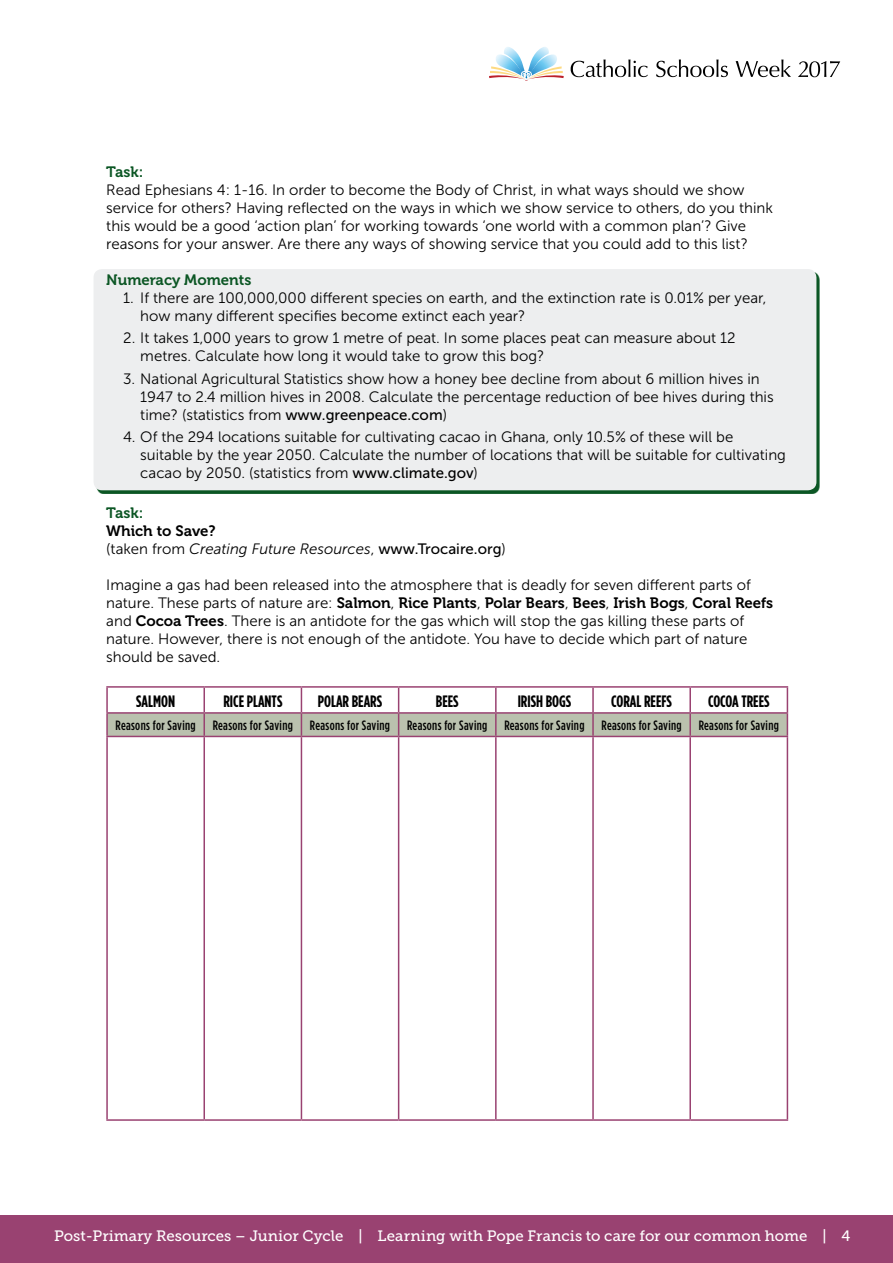
<style>
.page{position:relative;width:893px;height:1263px;background:#fff}
.page>*{position:absolute;margin:0;border:0;box-sizing:border-box;transform-origin:0 0}
.t1{font:700 condensed 16.5px "Gotham HTF";color:#000}
.t2{font:15px/18px "Museo Sans 300";color:#000}
.t3{font:15px "Museo 700";color:#000}
.t4{font:15px "Museo Slab 500";color:#fff}
.t5{font:italic 15px "Museo Sans 300";color:#000}
.t6{font:15px "Museo 700";color:#0b5624}
.t7{font:500 condensed 13.5px "Gotham HTF";letter-spacing:.025em;color:#000}
.s1{font-family:"Museo Sans 500"}
.s2{font-style:normal}
.s3{font-family:"Museo Sans 500";font-style:normal}
.s4{font-family:"Museo Sans 300"}
.s5{font-family:"Museo 700"}
</style>
<div class="page">
<svg style="left:571px;top:59px;width:77px;height:18px"></svg>
<svg style="left:656px;top:59px;width:72px;height:18px"></svg>
<svg style="left:736px;top:59px;width:55px;height:18px"></svg>
<svg style="left:489px;top:47px;width:75px;height:34px"></svg>
<svg style="left:798px;top:61px;width:42px;height:16px"></svg>
<div style="left:0;top:1215px;width:893px;height:48px;background:#994271"></div>
<div style="left:94px;top:269px;width:722px;height:221px;background:#edeeef;border-radius:9px"></div>
<hr style="left:106px;top:712px;width:98px;height:2px;background:#994271">
<hr style="left:106px;top:736px;width:98px;height:1px;background:#994271">
<hr style="left:204px;top:736px;width:97px;height:1px;background:#994271">
<hr style="left:301px;top:736px;width:98px;height:1px;background:#994271">
<hr style="left:399px;top:736px;width:97px;height:1px;background:#994271">
<hr style="left:496px;top:736px;width:97px;height:1px;background:#994271">
<hr style="left:593px;top:736px;width:97px;height:1px;background:#994271">
<hr style="left:690px;top:736px;width:98px;height:1px;background:#994271">
<hr style="left:106px;top:686px;width:98px;height:2px;background:#994271">
<hr style="left:106px;top:688px;width:2px;height:24px;background:#994271">
<hr style="left:106px;top:714px;width:2px;height:22px;background:#994271">
<hr style="left:106px;top:737px;width:2px;height:382px;background:#994271">
<hr style="left:106px;top:1119px;width:98px;height:2px;background:#994271">
<hr style="left:204px;top:686px;width:97px;height:2px;background:#994271">
<hr style="left:203px;top:737px;width:2px;height:382px;background:#994271">
<hr style="left:204px;top:1119px;width:97px;height:2px;background:#994271">
<hr style="left:301px;top:686px;width:98px;height:2px;background:#994271">
<hr style="left:301px;top:737px;width:1px;height:382px;background:#994271">
<hr style="left:301px;top:1119px;width:98px;height:2px;background:#994271">
<hr style="left:399px;top:686px;width:97px;height:2px;background:#994271">
<hr style="left:690px;top:686px;width:98px;height:2px;background:#994271">
<svg style="left:107px;top:688px;width:681px;height:48px"></svg>
<hr style="left:398px;top:737px;width:1px;height:382px;background:#994271">
<hr style="left:787px;top:737px;width:1px;height:382px;background:#994271">
<hr style="left:399px;top:1119px;width:97px;height:2px;background:#994271">
<hr style="left:690px;top:1119px;width:98px;height:2px;background:#994271">
<hr style="left:496px;top:686px;width:97px;height:2px;background:#994271">
<hr style="left:495px;top:688px;width:2px;height:24px;background:#994271">
<hr style="left:495px;top:714px;width:2px;height:22px;background:#994271">
<hr style="left:495px;top:737px;width:2px;height:382px;background:#994271">
<hr style="left:496px;top:1119px;width:97px;height:2px;background:#994271">
<hr style="left:593px;top:686px;width:97px;height:2px;background:#994271">
<hr style="left:592px;top:688px;width:2px;height:24px;background:#994271">
<hr style="left:689px;top:688px;width:2px;height:24px;background:#994271">
<hr style="left:592px;top:714px;width:2px;height:22px;background:#994271">
<hr style="left:689px;top:714px;width:2px;height:22px;background:#994271">
<hr style="left:592px;top:737px;width:2px;height:382px;background:#994271">
<hr style="left:689px;top:737px;width:2px;height:382px;background:#994271">
<hr style="left:593px;top:1119px;width:97px;height:2px;background:#994271">
<p class="t6" style="left:106px;top:164px;width:39px">Task:</p>
<p class="t2" style="left:106px;top:181px;width:668px">Read Ephesians 4: 1-16. In order to become the Body of Christ, in what ways should we show service for others? Having reflected on the ways in which we show service to others, do you think this would be a good ‘action plan’ for working towards ‘one world with a common plan’? Give reasons for your answer. Are there any ways of showing service that you could add to this list?</p>
<p class="t6" style="left:106px;top:272px;width:147px">Numeracy Moments</p>
<p class="t2" style="left:140px;top:289px;width:628px;text-indent:-17px">1. If there are 100,000,000 different species on earth, and the extinction rate is 0.01% per year, how many different specifies become extinct each year?</p>
<p class="t2" style="left:140px;top:329px;width:597px;text-indent:-17px">2. It takes 1,000 years to grow 1 metre of peat. In some places peat can measure about 12 metres. Calculate how long it would take to grow this bog?</p>
<p class="t2" style="left:140px;top:370px;width:635px;text-indent:-17px">3. National Agricultural Statistics show how a honey bee decline from about 6 million hives in<br>1947 to 2.4 million hives in 2008. Calculate the percentage reduction of bee hives during this time? (statistics from <span class="s1">www.greenpeace.com</span>)</p>
<p class="t2" style="left:140px;top:428px;width:647px;text-indent:-17px">4. Of the 294 locations suitable for cultivating cacao in Ghana, only 10.5% of these will be suitable by the year 2050. Calculate the number of locations that will be suitable for cultivating cacao by 2050. (statistics from <span class="s1">www.climate.gov</span>)</p>
<p class="t6" style="left:106px;top:505px;width:39px">Task:</p>
<p class="t3" style="left:106px;top:523px;width:111px">Which to Save?</p>
<p class="t5" style="left:106px;top:541px;width:401px"><span class="s2">(taken from</span> Creating Future Resources<span class="s2">,</span> <span class="s3">www.Trocaire.org</span><span class="s2">)</span></p>
<p class="t2" style="left:106px;top:576px;width:646px">Imagine a gas had been released into the atmosphere that is deadly for seven different parts of</p>
<p class="t3" style="left:106px;top:595px;width:668px"><span class="s4">nature. These parts of nature are:</span> Salmon<span class="s4">,</span> Rice Plants<span class="s4">,</span> Polar Bears<span class="s4">,</span> Bees<span class="s4">,</span> Irish Bogs<span class="s4">,</span> Coral Reefs</p>
<p class="t2" style="left:106px;top:612px;width:643px">and <span class="s5">Cocoa Trees</span>. There is an antidote for the gas which will stop the gas killing these parts of nature. However, there is not enough of the antidote. You have to decide which part of nature should be saved.</p>
<p class="t1" style="left:136px;top:692px;width:40px">SALMON</p>
<p class="t1" style="left:223px;top:692px;width:61px">RICE PLANTS</p>
<p class="t1" style="left:318px;top:692px;width:66px">POLAR BEARS</p>
<p class="t1" style="left:436px;top:692px;width:24px">BEES</p>
<p class="t1" style="left:518px;top:692px;width:55px">IRISH BOGS</p>
<p class="t1" style="left:611px;top:692px;width:62px">CORAL REEFS</p>
<p class="t1" style="left:708px;top:692px;width:63px">COCOA TREES</p>
<p class="t7" style="left:116px;top:718px;width:82px">Reasons for Saving</p>
<p class="t7" style="left:213px;top:718px;width:82px">Reasons for Saving</p>
<p class="t7" style="left:310px;top:718px;width:82px">Reasons for Saving</p>
<p class="t7" style="left:407px;top:718px;width:82px">Reasons for Saving</p>
<p class="t7" style="left:504px;top:718px;width:82px">Reasons for Saving</p>
<p class="t7" style="left:601px;top:718px;width:82px">Reasons for Saving</p>
<p class="t7" style="left:699px;top:718px;width:82px">Reasons for Saving</p>
<p class="t4" style="left:54px;top:1227px;width:798px">Post-Primary Resources – Junior Cycle | Learning with Pope Francis to care for our common home | 4</p>
</div>
